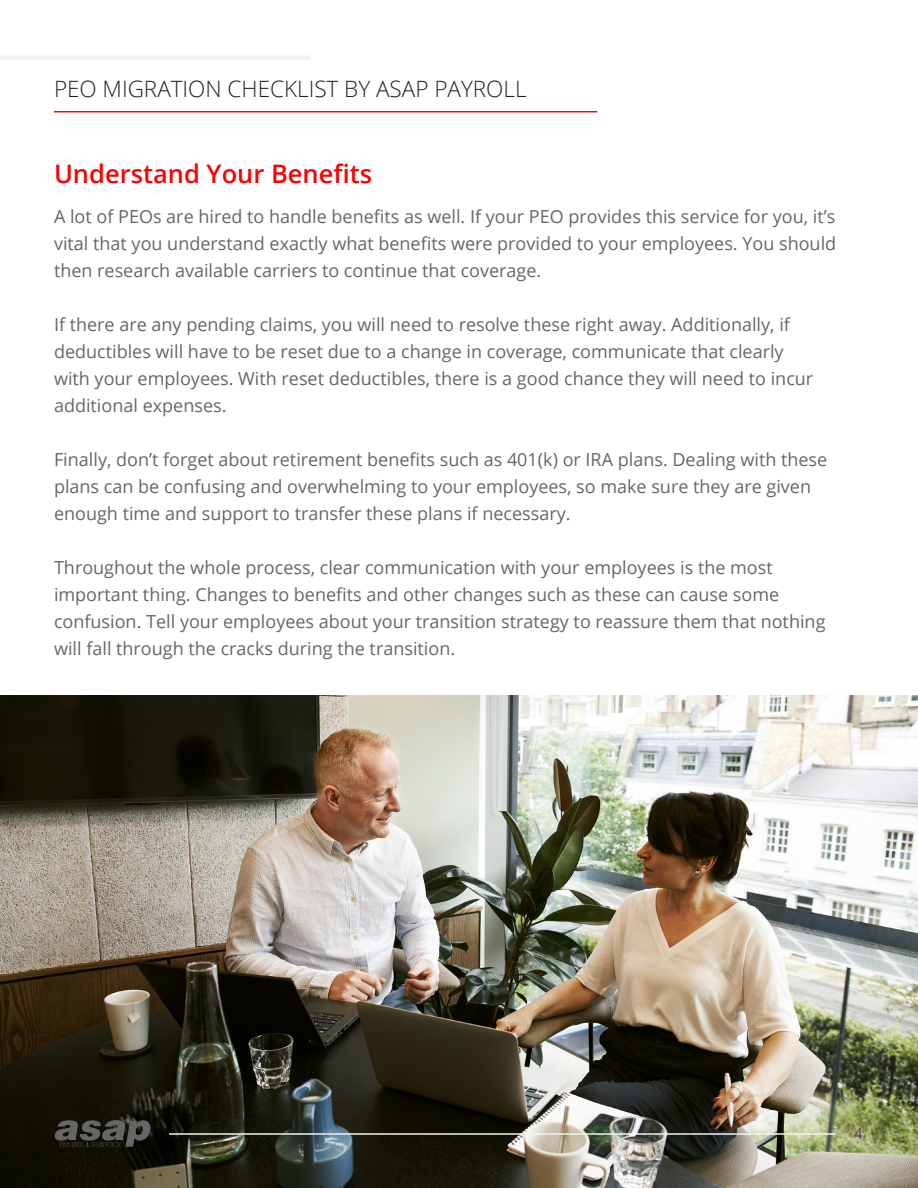
<style>
.page{position:relative;width:918px;height:1188px;background:#fff}
.page>*{position:absolute;margin:0;border:0;box-sizing:border-box;transform-origin:0 0}
.t1{font:600 25.5px "Open Sans";color:#fe0000}
.t2{font:300 22.5px "Open Sans";color:#222}
.t3{font:18px/27px "Open Sans";color:#666}
.t4{font:15px "Open Sans";color:#444}
</style>
<div class="page">
<hr style="left:54px;top:111px;width:543px;height:1px;background:#fe0000">
<hr style="left:0;top:56px;width:310px;height:4px;background:#f2f2f2">
<img style="left:0;top:696px;width:918px;height:492px">
<img style="left:54px;top:1120px;width:96px;height:28px">
<hr style="left:169px;top:1133px;width:666px;height:2px;background:#f2f2f2">
<p class="t2" style="left:54px;top:73px;width:474px">PEO MIGRATION CHECKLIST BY ASAP PAYROLL</p>
<p class="t1" style="left:54px;top:156px;width:320px">Understand Your Benefits</p>
<p class="t3" style="left:54px;top:203px;width:784px;text-align:justify">A lot of PEOs are hired to handle benefits as well. If your PEO provides this service for you, it’s vital that you understand exactly what benefits were provided to your employees. You should then research available carriers to continue that coverage.</p>
<p class="t3" style="left:54px;top:311px;width:761px">If there are any pending claims, you will need to resolve these right away. Additionally, if deductibles will have to be reset due to a change in coverage, communicate that clearly with your employees. With reset deductibles, there is a good chance they will need to incur additional expenses.</p>
<p class="t3" style="left:54px;top:446px;width:775px">Finally, don’t forget about retirement benefits such as 401(k) or IRA plans. Dealing with these plans can be confusing and overwhelming to your employees, so make sure they are given enough time and support to transfer these plans if necessary.</p>
<p class="t3" style="left:54px;top:554px;width:773px">Throughout the whole process, clear communication with your employees is the most important thing. Changes to benefits and other changes such as these can cause some confusion. Tell your employees about your transition strategy to reassure them that nothing will fall through the cracks during the transition.</p>
<p class="t4" style="left:854px;top:1123px;width:10px">4</p>
</div>
